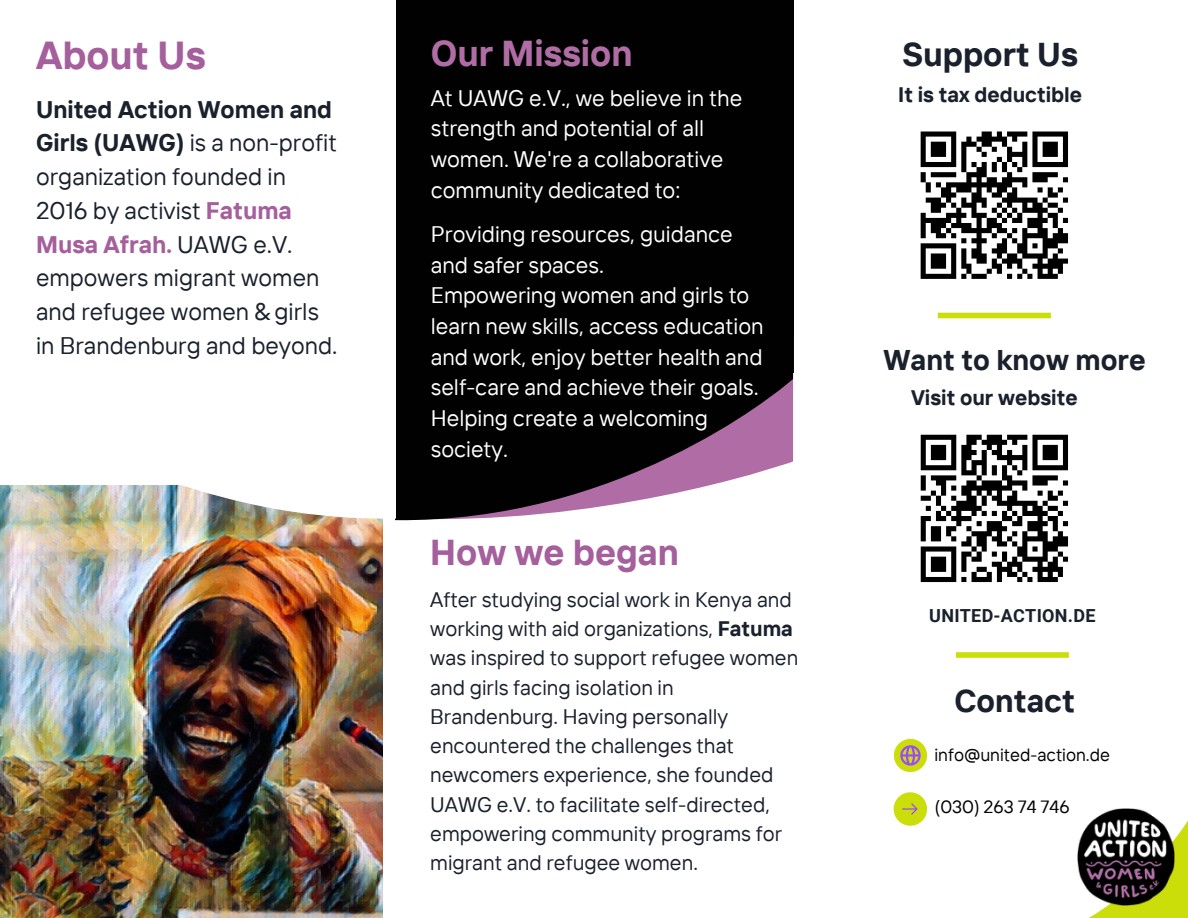
<style>
.page{position:relative;width:1188px;height:918px;background:#fff}
.page>*{position:absolute;margin:0;border:0;box-sizing:border-box;transform-origin:0 0}
.t1{font:700 39px "TT Interphases";color:#a55f9c}
.t2{font:700 36px "TT Interphases";color:#a55f9c}
.t3{font:700 36px "TT Interphases";color:#b06da5}
.t4{font:700 33px "TT Interphases";color:#1a202c}
.t5{font:700 31.5px "TT Interphases";color:#1a202c}
.t6{font:700 28.5px "TT Interphases";color:#1a202c}
.t7{font:24px/33.8px "TT Interphases";color:#1a202c}
.t8{font:22.5px/30.6px "TT Interphases";color:#fff}
.t9{font:21px/29.2px "TT Interphases";color:#1a202c}
.t10{font:700 21px "TT Interphases";color:#1a202c}
.t11{font:700 18px "Roboto";letter-spacing:.015em;color:#1a202c}
.t12{font:17.7px "TT Interphases";color:#010101}
.s1{font-weight:700}
.s2{font-weight:700;color:#a55f9c}
</style>
<div class="page">
<img style="left:0;top:524px;width:382px;height:394px">
<div style="left:396px;top:0;width:397px;height:373px;background:#010101"></div>
<svg style="left:396px;top:373px;width:397px;height:148px;background:#41353f"></svg>
<img style="left:0;top:485px;width:396px;height:39px">
<div style="left:956px;top:652px;width:113px;height:6px;background:#ccde0a"></div>
<svg style="left:920px;top:434px;width:148px;height:149px"></svg>
<div style="left:938px;top:313px;width:113px;height:5px;background:#ccde0a"></div>
<svg style="left:920px;top:131px;width:148px;height:148px"></svg>
<svg style="left:894px;top:792px;width:294px;height:126px"></svg>
<svg style="left:894px;top:739px;width:33px;height:32px"></svg>
<img style="left:1077px;top:809px;width:97px;height:97px">
<h4 class="t1" style="left:36px;top:30px;width:171px">About Us</h4>
<h1 class="t7" style="left:36px;top:92px;width:303px"><span class="s1">United Action Women and<br>Girls (UAWG)</span> is a non-profit organization founded in<br>2016 by activist <span class="s2">Fatuma<br>Musa Afrah.</span> UAWG e.V. empowers migrant women and refugee women &amp; girls in Brandenburg and beyond.</h1>
<h1 class="t3" style="left:431px;top:30px;width:203px">Our Mission</h1>
<h4 class="t8" style="left:431px;top:82px;width:313px">At UAWG e.V., we believe in the strength and potential of all women. We're a collaborative community dedicated to:</h4>
<p class="t8" style="left:431px;top:219px;width:334px">Providing resources, guidance and safer spaces.<br>Empowering women and girls to learn new skills, access education and work, enjoy better health and self-care and achieve their goals.<br>Helping create a welcoming society.</p>
<p class="t2" style="left:430px;top:529px;width:250px">How we began</p>
<p class="t9" style="left:430px;top:584px;width:370px">After studying social work in Kenya and working with aid organizations, <span class="s1">Fatuma </span>was inspired to support refugee women and girls facing isolation in Brandenburg. Having personally encountered the challenges that newcomers experience, she founded UAWG e.V. to facilitate self-directed, empowering community programs for migrant and refugee women.</p>
<p class="t4" style="left:902px;top:33px;width:177px">Support Us</p>
<p class="t10" style="left:898px;top:81px;width:185px">It is tax deductible</p>
<p class="t6" style="left:884px;top:341px;width:264px">Want to know more</p>
<h6 class="t10" style="left:911px;top:384px;width:168px">Visit our website</h6>
<h1 class="t11" style="left:929px;top:605px;width:168px">UNITED-ACTION.DE</h1>
<p class="t5" style="left:954px;top:681px;width:122px">Contact</p>
<p class="t12" style="left:935px;top:743px;width:177px">info@united-action.de</p>
<p class="t12" style="left:935px;top:795px;width:136px">(030) 263 74 746</p>
</div>
